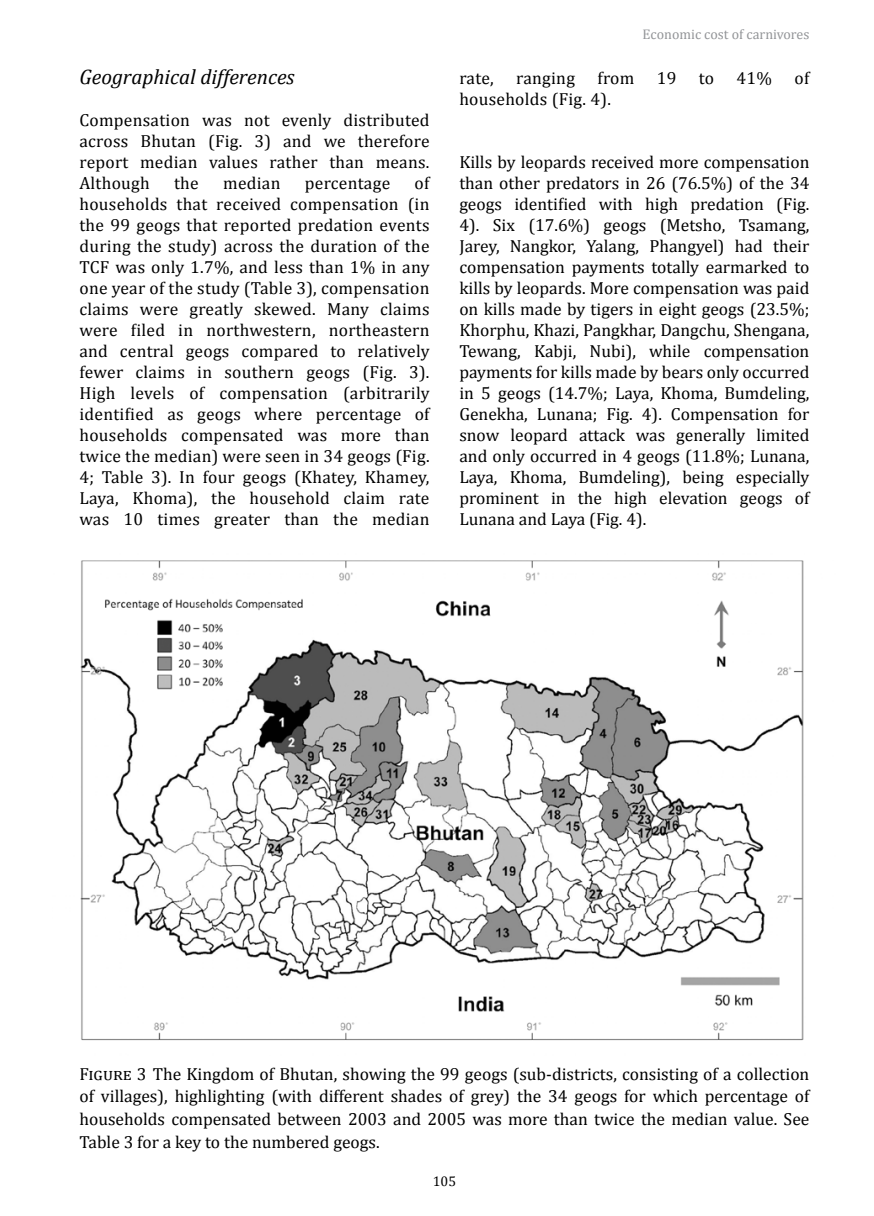
<style>
.page{position:relative;width:874px;height:1216px;background:#fff}
.page>*{position:absolute;margin:0;border:0;box-sizing:border-box;transform-origin:0 0}
.t1{font:italic 21px "Cambria";color:#000}
.t2{font:17.5px/21px "Cambria";letter-spacing:.015em;color:#000;text-align:justify}
.t3{font:14px "Cambria";color:#939598}
.t4{font:14px "Cambria";color:#000}
</style>
<div class="page">
<img style="left:80px;top:560px;width:724px;height:481px">
<p class="t1" style="left:79px;top:62px;width:216px">Geographical differences</p>
<p class="t2" style="left:79px;top:109px;width:351px">Compensation was not evenly distributed across Bhutan (Fig. 3) and we therefore report median values rather than means.<br>Although</p>
<p class="t2" style="left:79px;top:172px;width:351px;text-indent:335px">of households that received compensation (in the 99 geogs that reported predation events during the study) across the duration of the TCF was only 1.7%, and less than 1% in any one year of the study (Table 3), compensation claims were greatly skewed. Many claims were filed in northwestern, northeastern and central geogs compared to relatively fewer claims in southern geogs (Fig. 3).<br>High levels of compensation (arbitrarily identified as geogs where percentage of households compensated was more than twice the median) were seen in 34 geogs (Fig.<br>4; Table 3). In four geogs (Khatey, Khamey, Laya, Khoma), the household claim rate was 10 times greater than the median</p>
<p class="t2" style="left:174px;top:172px;width:26px">the</p>
<p class="t2" style="left:223px;top:172px;width:59px">median</p>
<p class="t2" style="left:305px;top:172px;width:87px">percentage</p>
<p class="t3" style="left:642px;top:26px;width:168px">Economic cost of carnivores</p>
<p class="t2" style="left:459px;top:67px;width:36px">rate,</p>
<p class="t2" style="left:516px;top:67px;width:60px">ranging</p>
<p class="t2" style="left:597px;top:67px;width:38px">from</p>
<p class="t2" style="left:656px;top:67px;width:21px">19</p>
<p class="t2" style="left:698px;top:67px;width:17px">to</p>
<p class="t2" style="left:736px;top:67px;width:37px">41%</p>
<p class="t2" style="left:794px;top:67px;width:16px">of</p>
<p class="t2" style="left:459px;top:88px;width:153px">households (Fig. 4).</p>
<p class="t2" style="left:459px;top:151px;width:351px">Kills by leopards received more compensation than other predators in 26 (76.5%) of the 34 geogs identified with high predation (Fig.<br>4). Six (17.6%) geogs (Metsho, Tsamang, Jarey, Nangkor, Yalang, Phangyel) had their compensation payments totally earmarked to kills by leopards. More compensation was paid on kills made by tigers in eight geogs (23.5%; Khorphu, Khazi, Pangkhar, Dangchu, Shengana, Tewang, Kabji, Nubi), while compensation payments for kills made by bears only occurred in 5 geogs (14.7%; Laya, Khoma, Bumdeling, Genekha, Lunana; Fig. 4). Compensation for snow leopard attack was generally limited and only occurred in 4 geogs (11.8%; Lunana, Laya, Khoma, Bumdeling), being especially prominent in the high elevation geogs of Lunana and Laya (Fig. 4).</p>
<p class="t2" style="left:79px;top:1062px;width:731px;line-height:22.8px">Figure 3 The Kingdom of Bhutan, showing the 99 geogs (sub-districts, consisting of a collection of villages), highlighting (with different shades of grey) the 34 geogs for which percentage of households compensated between 2003 and 2005 was more than twice the median value. See Table 3 for a key to the numbered geogs.</p>
<p class="t4" style="left:432px;top:1172px;width:25px">105</p>
</div>
